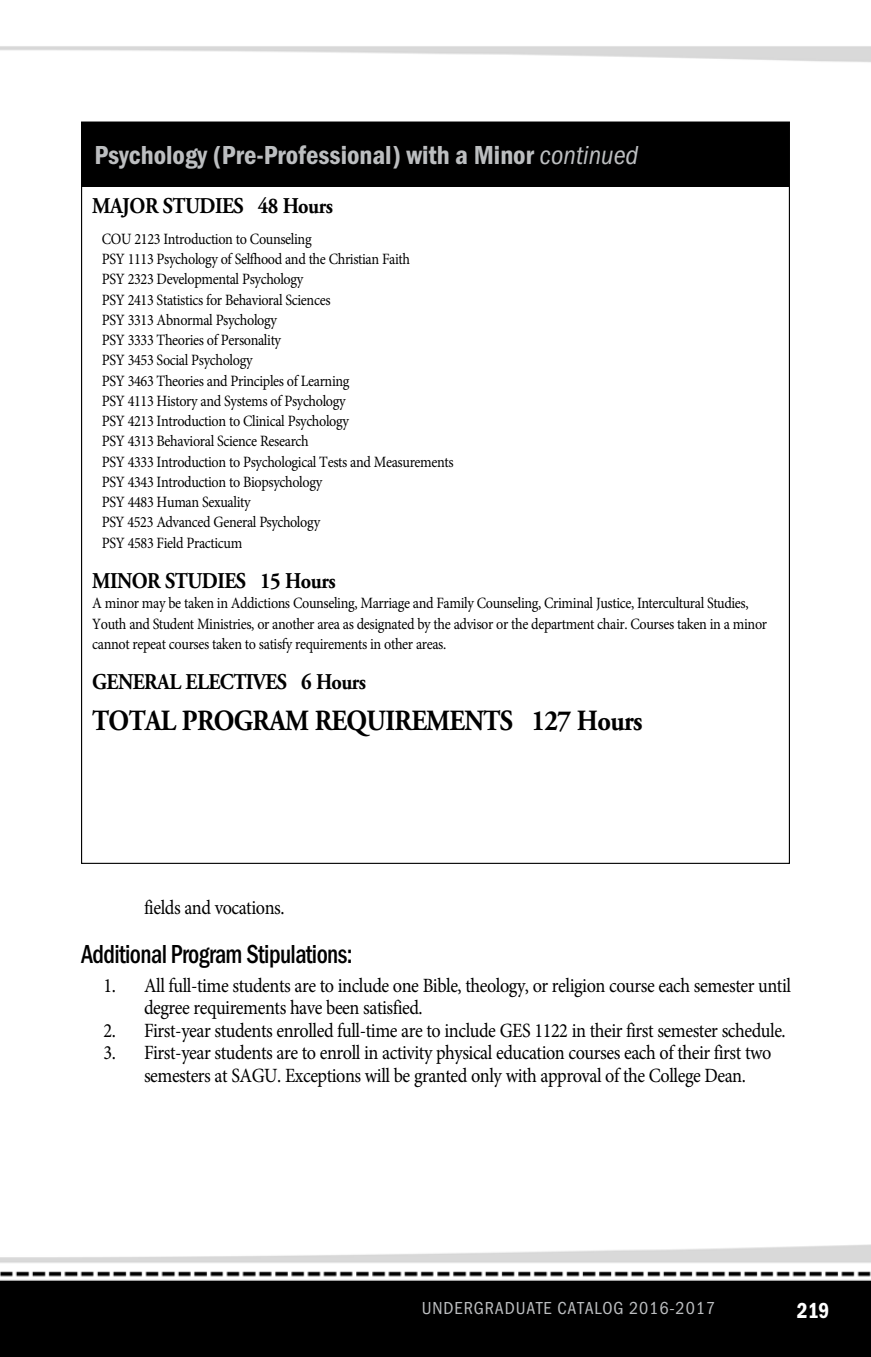
<style>
.page{position:relative;width:871px;height:1357px;background:#fff}
.page>*{position:absolute;margin:0;border:0;box-sizing:border-box;transform-origin:0 0}
.t1{font:700 29.25px "Adobe Garamond Pro";letter-spacing:-.025em;color:#000;scale:.9 1}
.t2{font:27px "Franklin Gothic URW Con Dem";color:#bcbec0}
.t3{font:500 27px "Franklin Gothic URW Con";letter-spacing:-.025em;color:#000;scale:.9 1}
.t4{font:700 22.5px "Adobe Garamond Pro";letter-spacing:-.025em;color:#000;scale:.9 1}
.t5{font:22.5px "Franklin Gothic URW Con Dem";color:#fff;scale:.95 1}
.t6{font:20.25px/22.5px "Minion Pro";letter-spacing:-.025em;color:#000;scale:.9 1}
.t7{font:18px "Franklin Gothic URW Con Boo";letter-spacing:.05em;color:#bcbec0}
.t8{font:15.75px/20.2px "Minion Pro";letter-spacing:-.025em;color:#000;scale:.9 1}
.s1{font-family:"Franklin Gothic URW Con Boo Ita"}
</style>
<div class="page">
<img style="left:0;top:46px;width:871px;height:1311px">
<div style="left:81px;top:123px;width:708px;height:64px;background:#000"></div>
<h2 class="t2" style="left:94px;top:137px;width:545px">Psychology (Pre-Professional) with a Minor <span class="s1">continued</span></h2>
<h3 class="t4" style="left:92px;top:193px;width:269px">MAJOR STUDIES 48 Hours</h3>
<p class="t8" style="left:102px;top:229px;width:392px">COU 2123 Introduction to Counseling<br>PSY 1113 Psychology of Selfhood and the Christian Faith<br>PSY 2323 Developmental Psychology<br>PSY 2413 Statistics for Behavioral Sciences<br>PSY 3313 Abnormal Psychology<br>PSY 3333 Theories of Personality<br>PSY 3453 Social Psychology<br>PSY 3463 Theories and Principles of Learning<br>PSY 4113 History and Systems of Psychology<br>PSY 4213 Introduction to Clinical Psychology<br>PSY 4313 Behavioral Science Research<br>PSY 4333 Introduction to Psychological Tests and Measurements PSY 4343 Introduction to Biopsychology<br>PSY 4483 Human Sexuality<br>PSY 4523 Advanced General Psychology<br>PSY 4583 Field Practicum</p>
<h3 class="t4" style="left:92px;top:568px;width:272px">MINOR STUDIES 15 Hours</h3>
<p class="t8" style="left:92px;top:593px;width:751px">A minor may be taken in Addictions Counseling, Marriage and Family Counseling, Criminal Justice, Intercultural Studies,<br>Youth and Student Ministries, or another area as designated by the advisor or the department chair. Courses taken in a minor cannot repeat courses taken to satisfy requirements in other areas.</p>
<h3 class="t4" style="left:92px;top:669px;width:306px">GENERAL ELECTIVES 6 Hours</h3>
<h1 class="t1" style="left:92px;top:703px;width:613px">TOTAL PROGRAM REQUIREMENTS 127 Hours</h1>
<p class="t6" style="left:144px;top:896px;width:158px">fields and vocations.</p>
<h2 class="t3" style="left:81px;top:936px;width:303px">Additional Program Stipulations:</h2>
<p class="t6" style="left:144px;top:974px;width:720px;text-indent:-40px">1. All full-time students are to include one Bible, theology, or religion course each semester until degree requirements have been satisfied.</p>
<p class="t6" style="left:104px;top:1019px;width:759px">2. First-year students enrolled full-time are to include GES 1122 in their first semester schedule.</p>
<p class="t6" style="left:144px;top:1041px;width:698px;text-indent:-40px">3. First-year students are to enroll in activity physical education courses each of their first two semesters at SAGU. Exceptions will be granted only with approval of the College Dean.</p>
<p class="t7" style="left:422px;top:1296px;width:295px">UNDERGRADUATE CATALOG 2016-2017</p>
<h3 class="t5" style="left:797px;top:1295px;width:36px">219</h3>
</div>
